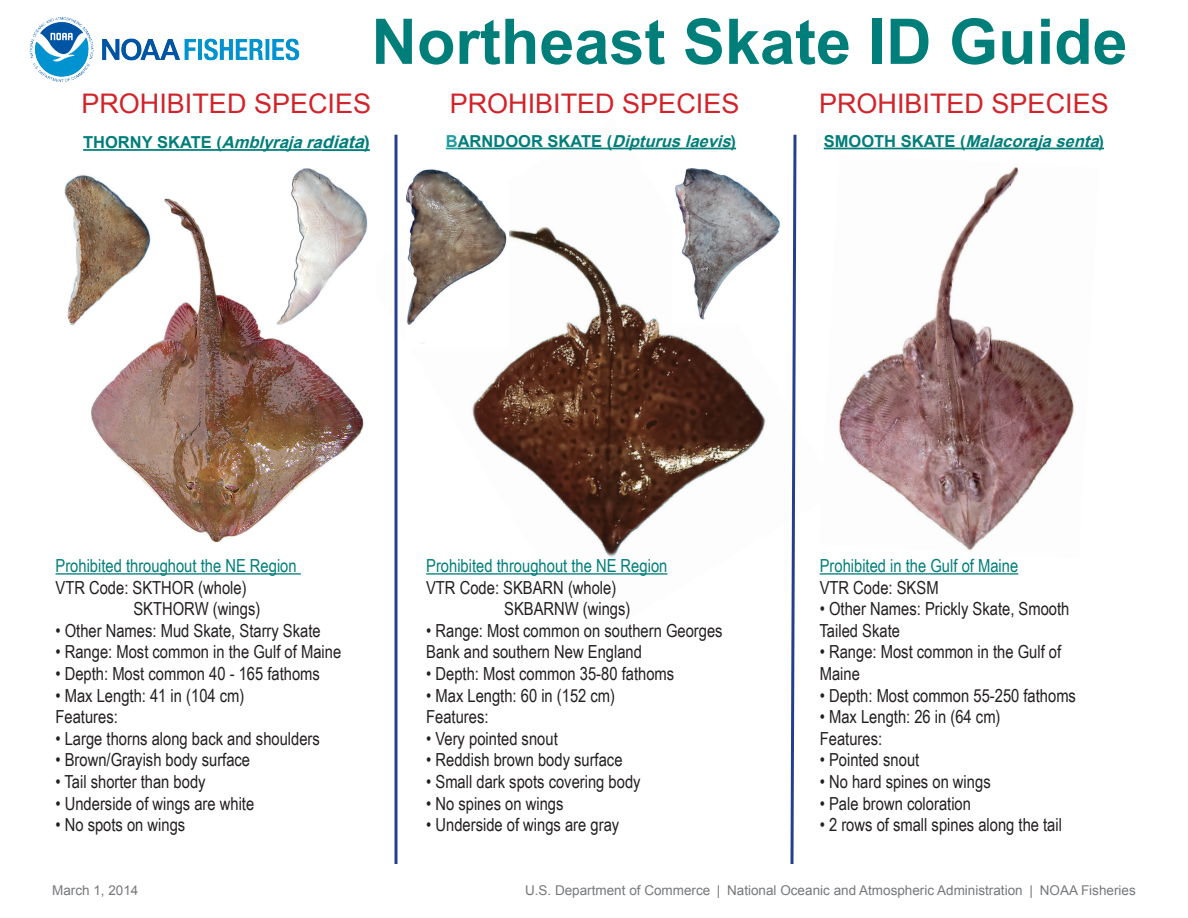
<style>
.page{position:relative;width:1188px;height:918px;background:#fff}
.page>*{position:absolute;margin:0;border:0;box-sizing:border-box;transform-origin:0 0}
.t1{font:700 63px "Arial";color:#007e7a}
.t2{font:27px "Arial";color:#d1232a}
.t3{font:18px "Arial Narrow";color:#231f20}
.t4{font:18px "Arial Narrow";color:#007e7a}
.t5{font:700 16.5px "Arial";color:#007e7a}
.t6{font:italic 700 16.5px "Arial";color:#007e7a}
.t7{font:13.5px "Arial";color:#76787b}
.s1{font-style:italic}
.s2{font-style:italic;font-size:18px}
.s3{font-size:18px}
.s4{color:#229c9e}
.s5{font-style:normal}
</style>
<div class="page">
<img style="left:362px;top:134px;width:477px;height:441px">
<img style="left:91px;top:198px;width:274px;height:377px">
<img style="left:819px;top:154px;width:255px;height:404px">
<svg style="left:394px;top:135px;width:4px;height:729px;background:#5a6ea9"></svg>
<svg style="left:789px;top:134px;width:9px;height:730px"></svg>
<svg style="left:446px;top:148px;width:12px;height:1px"></svg>
<hr style="left:458px;top:148px;width:278px;height:1px;background:#007e7a">
<hr style="left:824px;top:148px;width:280px;height:1px;background:#007e7a">
<hr style="left:83px;top:149px;width:239px;height:2px;background:#007e7a">
<hr style="left:322px;top:149px;width:48px;height:2px;background:#007e7a">
<hr style="left:56px;top:573px;width:245px;height:2px;background:#007e7a">
<hr style="left:820px;top:573px;width:198px;height:2px;background:#007e7a">
<hr style="left:426px;top:573px;width:241px;height:2px;background:#007e7a">
<img style="left:29px;top:17px;width:271px;height:65px">
<img style="left:407px;top:164px;width:101px;height:185px">
<img style="left:672px;top:167px;width:110px;height:157px">
<img style="left:64px;top:175px;width:92px;height:152px">
<img style="left:267px;top:166px;width:108px;height:161px">
<svg style="left:280px;top:179px;width:25px;height:140px"></svg>
<p class="t1" style="left:371px;top:0;width:758px">Northeast Skate ID Guide</p>
<p class="t2" style="left:81px;top:86px;width:291px">PROHIBITED SPECIES</p>
<p class="t2" style="left:450px;top:86px;width:291px">PROHIBITED SPECIES</p>
<p class="t2" style="left:819px;top:86px;width:291px">PROHIBITED SPECIES</p>
<p class="t5" style="left:83px;top:131px;width:289px">T H O R N Y S K AT E ( <span class="s1">Amblyrajara</span><span class="s2">diata</span><span class="s3">)</span></p>
<p class="t5" style="left:446px;top:130px;width:292px"><span class="s4">B</span> A R N D O O R S K AT E ( <span class="s1">Dipturuslaevis</span>)</p>
<p class="t6" style="left:824px;top:130px;width:282px"><span class="s5">S M O O T H S K AT E (</span> Malacorajasenta<span class="s5">)</span></p>
<p class="t4" style="left:56px;top:552px;width:243px">Prohibited throughout the NE Region</p>
<p class="t3" style="left:56px;top:574px;width:193px">VTR Code: SKTHOR (whole)</p>
<p class="t3" style="left:133px;top:596px;width:128px">SKTHORW (wings)</p>
<p class="t3" style="left:56px;top:617px;width:267px">• Other Names: Mud Skate, Starry Skate</p>
<p class="t3" style="left:56px;top:639px;width:287px">• Range: Most common in the Gulf of Maine</p>
<p class="t3" style="left:56px;top:660px;width:266px">• Depth: Most common 40 - 165 fathoms</p>
<p class="t3" style="left:56px;top:682px;width:190px">• Max Length: 41 in (104 cm)</p>
<p class="t3" style="left:56px;top:704px;width:64px">Features:</p>
<p class="t3" style="left:56px;top:725px;width:266px">• Large thorns along back and shoulders</p>
<p class="t3" style="left:56px;top:747px;width:196px">• Brown/Grayish body surface</p>
<p class="t3" style="left:56px;top:768px;width:152px">• Tail shorter than body</p>
<p class="t3" style="left:56px;top:790px;width:200px">• Underside of wings are white</p>
<p class="t3" style="left:56px;top:812px;width:131px">• No spots on wings</p>
<p class="t4" style="left:426px;top:552px;width:243px">Prohibited throughout the NE Region</p>
<p class="t3" style="left:426px;top:574px;width:192px">VTR Code: SKBARN (whole)</p>
<p class="t3" style="left:504px;top:596px;width:128px">SKBARNW (wings)</p>
<p class="t3" style="left:426px;top:617px;width:298px">• Range: Most common on southern Georges</p>
<p class="t3" style="left:426px;top:639px;width:217px">Bank and southern New England</p>
<p class="t3" style="left:426px;top:660px;width:250px">• Depth: Most common 35-80 fathoms</p>
<p class="t3" style="left:426px;top:682px;width:190px">• Max Length: 60 in (152 cm)</p>
<p class="t3" style="left:426px;top:704px;width:64px">Features:</p>
<p class="t3" style="left:426px;top:725px;width:133px">• Very pointed snout</p>
<p class="t3" style="left:426px;top:747px;width:198px">• Reddish brown body surface</p>
<p class="t3" style="left:426px;top:768px;width:216px">• Small dark spots covering body</p>
<p class="t3" style="left:426px;top:790px;width:139px">• No spines on wings</p>
<p class="t3" style="left:426px;top:812px;width:195px">• Underside of wings are gray</p>
<p class="t4" style="left:820px;top:552px;width:200px">Prohibited in the Gulf of Maine</p>
<p class="t3" style="left:820px;top:574px;width:120px">VTR Code: SKSM</p>
<p class="t3" style="left:820px;top:596px;width:251px">• Other Names: Prickly Skate, Smooth</p>
<p class="t3" style="left:820px;top:617px;width:82px">Tailed Skate</p>
<p class="t3" style="left:820px;top:639px;width:243px">• Range: Most common in the Gulf of</p>
<p class="t3" style="left:820px;top:660px;width:42px">Maine</p>
<p class="t3" style="left:820px;top:682px;width:258px">• Depth: Most common 55-250 fathoms</p>
<p class="t3" style="left:820px;top:704px;width:182px">• Max Length: 26 in (64 cm)</p>
<p class="t3" style="left:820px;top:725px;width:64px">Features:</p>
<p class="t3" style="left:820px;top:747px;width:101px">• Pointed snout</p>
<p class="t3" style="left:820px;top:768px;width:172px">• No hard spines on wings</p>
<p class="t3" style="left:820px;top:790px;width:153px">• Pale brown coloration</p>
<p class="t3" style="left:820px;top:812px;width:244px">• 2 rows of small spines along the tail</p>
<p class="t7" style="left:52px;top:882px;width:88px">March 1, 2014</p>
<p class="t7" style="left:525px;top:882px;width:612px">U.S. Department of Commerce | National Oceanic and Atmospheric Administration | NOAA Fisheries</p>
</div>
